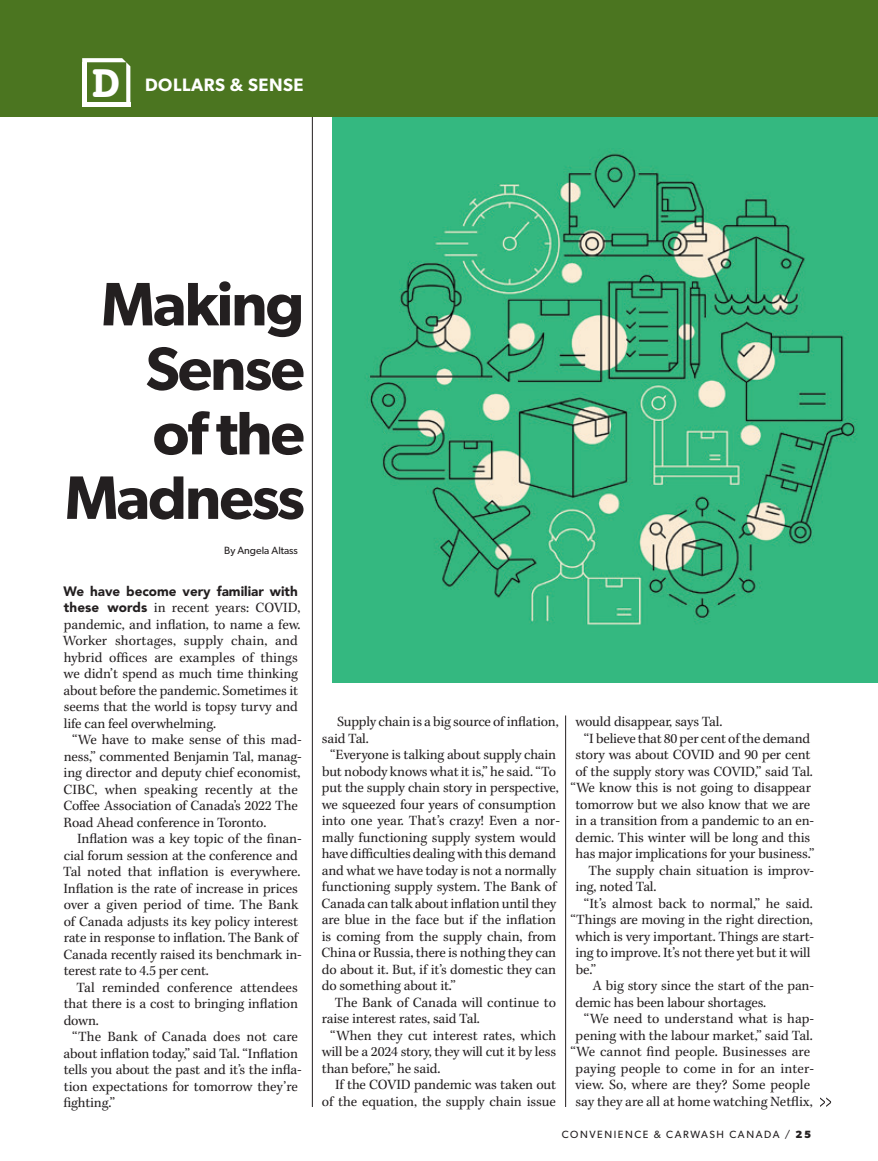
<style>
.page{position:relative;width:878px;height:1161px;background:#fff}
.page>*{position:absolute;margin:0;border:0;box-sizing:border-box;transform-origin:0 0}
.article_header_42pt{font:600 61.5px/64.5px "Gibson";letter-spacing:-.03em;color:#231f20;text-align:right}
.article_header_42pt-2{font:700 48px "Courier";color:#fff}
.author{font:600 18px "Gibson";letter-spacing:.03em;color:#fff}
.Body{font:14.25px/16.5px "Kepl MM 385 575 9";letter-spacing:-.01em;color:#231f20}
.Body___Non_Indent{font:14.25px/16.5px "Kepl MM 385 575 9";letter-spacing:-.005em;color:#231f20}
.Body___Non_Indent-2{font:900 13.5px "Avenir";color:#231f20}
.author-2{font:10.5px "Gibson";letter-spacing:.145em;color:#231f20}
.author-3{font:10.5px "Gibson";color:#231f20}
.s1{font-family:"Avenir";font-weight:900;font-size:13.5px}
.s2{font-weight:700}
</style>
<div class="page">
<img style="left:332px;top:117px;width:546px;height:565px">
<hr style="left:565px;top:716px;width:1px;height:391px;background:#231f20">
<hr style="left:312px;top:54px;width:1px;height:1053px;background:#231f20">
<div style="left:0;top:0;width:878px;height:117px;background:#4b7520"></div>
<div style="left:82px;top:102px;width:48px;height:5px;background:#fff"></div>
<svg style="left:82px;top:58px;width:48px;height:44px"></svg>
<svg style="left:820px;top:1097px;width:11px;height:10px"></svg>
<p class="article_header_42pt-2" style="left:91px;top:43px;width:30px">D</p>
<p class="author" style="left:145px;top:74px;width:160px">DOLLARS &amp; SENSE</p>
<p class="article_header_42pt" style="left:65px;top:271px;width:241px">Making<br>Sense<br>of the<br>Madness</p>
<p class="author-3" style="left:224px;top:544px;width:75px">By Angela Altass</p>
<p class="Body___Non_Indent-2" style="left:64px;top:583px;width:236px">We have become very familiar with</p>
<p class="Body___Non_Indent" style="left:63px;top:600px;width:239px"><span class="s1">these words</span> in recent years: COVID, pandemic, and inflation, to name a few.<br>Worker shortages, supply chain, and hybrid offices are examples of things we didn’t spend as much time thinking about before the pandemic. Sometimes it seems that the world is topsy turvy and life can feel overwhelming.</p>
<p class="Body" style="left:63px;top:732px;width:240px;text-indent:9px">“We have to make sense of this mad&shy;ness,” commented Benjamin Tal, manag&shy;ing director and deputy chief economist, CIBC, when speaking recently at the Coffee Association of Canada’s 2022 The Road Ahead conference in Toronto.</p>
<p class="Body" style="left:63px;top:831px;width:240px;text-indent:14px">Inflation was a key topic of the finan&shy;cial forum session at the conference and Tal noted that inflation is everywhere.<br>Inflation is the rate of increase in prices over a given period of time. The Bank of Canada adjusts its key policy interest rate in response to inflation. The Bank of Canada recently raised its benchmark in&shy;terest rate to 4.5 per cent.</p>
<p class="Body" style="left:64px;top:979px;width:236px;text-align:justify;text-indent:13px">Tal reminded conference attendees that there is a cost to bringing inflation down.</p>
<p class="Body" style="left:63px;top:1029px;width:240px;text-indent:9px">“The Bank of Canada does not care about inflation today,” said Tal. “Inflation tells you about the past and it’s the infla&shy;tion expectations for tomorrow they’re fighting.”</p>
<p class="Body" style="left:322px;top:714px;width:238px;text-indent:15px">Supply chain is a big source of inflation, said Tal.</p>
<p class="Body" style="left:321px;top:747px;width:240px;text-indent:9px">“Everyone is talking about supply chain but nobody knows what it is,” he said. “To put the supply chain story in perspective, we squeezed four years of consumption into one year. That’s crazy! Even a nor&shy;mally functioning supply system would have difficulties dealing with this demand and what we have today is not a normally functioning supply system. The Bank of Canada can talk about inflation until they are blue in the face but if the inflation is coming from the supply chain, from China or Russia, there is nothing they can do about it. But, if it’s domestic they can do something about it.”</p>
<p class="Body" style="left:322px;top:994px;width:235px;text-indent:13px">The Bank of Canada will continue to raise interest rates, said Tal.</p>
<p class="Body" style="left:322px;top:1027px;width:236px;text-align:justify;text-indent:8px">“When they cut interest rates, which will be a 2024 story, they will cut it by less than before,” he said.</p>
<p class="Body" style="left:322px;top:1077px;width:236px;text-align:right">If the COVID pandemic was taken out of the equation, the supply chain issue</p>
<p class="Body" style="left:575px;top:714px;width:148px">would disappear, says Tal.</p>
<p class="Body" style="left:584px;top:730px;width:228px">“I believe that 80 per cent of the demand</p>
<p class="Body" style="left:575px;top:747px;width:236px">story was about COVID and 90 per cent</p>
<p class="Body" style="left:575px;top:763px;width:239px">of the supply story was COVID,” said Tal.</p>
<p class="Body" style="left:570px;top:780px;width:242px">“We know this is not going to disappear</p>
<p class="Body" style="left:575px;top:796px;width:236px">tomorrow but we also know that we are</p>
<p class="Body" style="left:575px;top:813px;width:240px">in a transition from a pandemic to an en-</p>
<p class="Body" style="left:575px;top:829px;width:236px">demic. This winter will be long and this</p>
<p class="Body" style="left:575px;top:846px;width:240px">has major implications for your business.”</p>
<p class="Body" style="left:575px;top:862px;width:240px;text-indent:13px">The supply chain situation is improv&shy;ing, noted Tal.</p>
<p class="Body" style="left:584px;top:895px;width:230px">“It’s almost back to normal,” he said.</p>
<p class="Body" style="left:570px;top:912px;width:244px">“Things are moving in the right direction,</p>
<p class="Body" style="left:575px;top:928px;width:240px">which is very important. Things are start-</p>
<p class="Body" style="left:575px;top:945px;width:236px">ing to improve. It’s not there yet but it will</p>
<p class="Body" style="left:575px;top:961px;width:22px">be.”</p>
<p class="Body" style="left:575px;top:978px;width:240px;text-indent:17px">A big story since the start of the pan&shy;demic has been labour shortages.</p>
<p class="Body" style="left:570px;top:1011px;width:245px;text-align:right">“We need to understand what is hap&shy;pening with the labour market,” said Tal. “We cannot find people. Businesses are paying people to come in for an inter&shy;view. So, where are they? Some people say they are all at home watching Netflix,</p>
<p class="author-2" style="left:562px;top:1128px;width:251px">CONVENIENCE &amp; CARWASH CANADA / <span class="s2">25</span></p>
</div>
